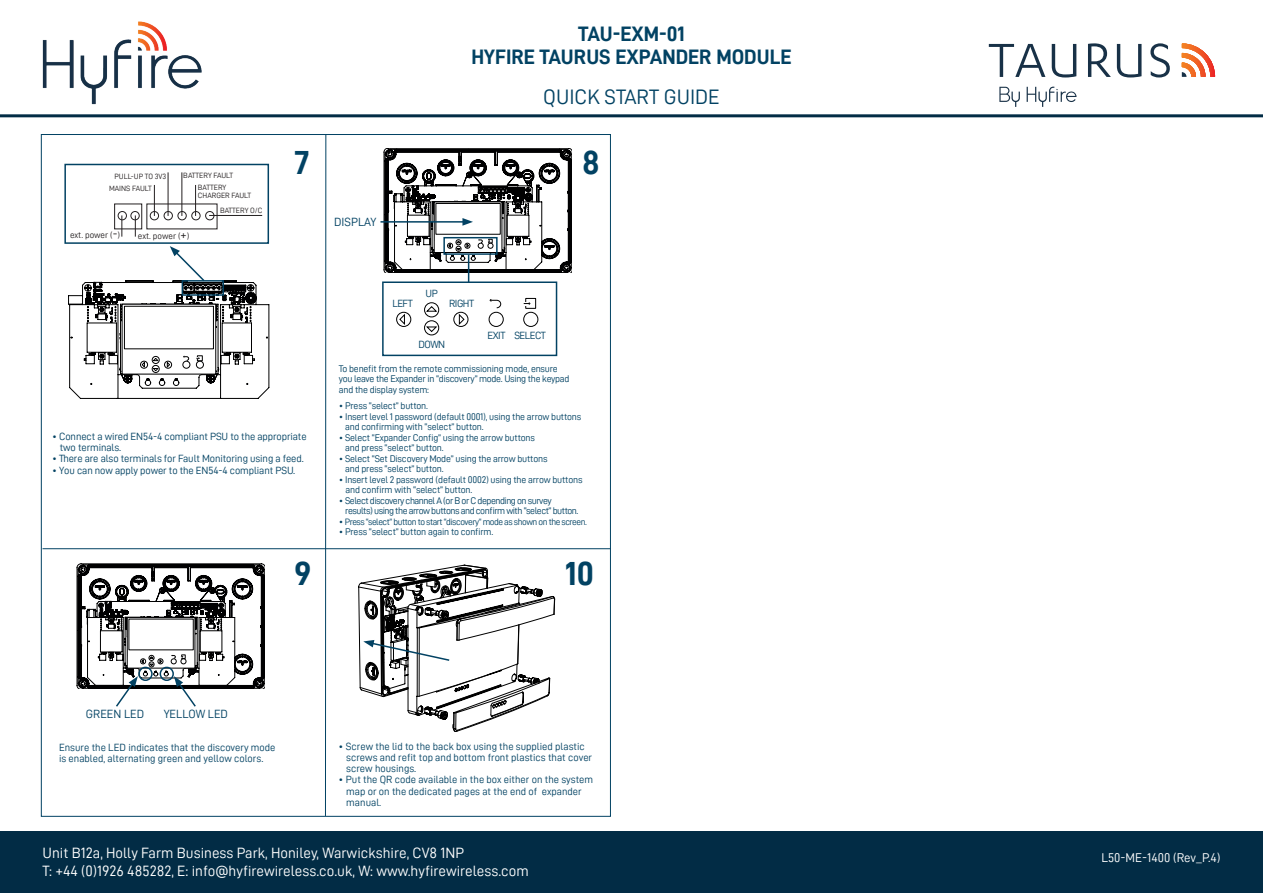
<style>
.page{position:relative;width:1263px;height:893px;background:#fff}
.page>*{position:absolute;margin:0;border:0;box-sizing:border-box;transform-origin:0 0}
.t1{font:33.6px "D DIN Bold";color:#024263}
.t2{font:21px/22.5px "D DIN Bold";color:#024263;text-align:center}
.t3{font:21px "D DIN";color:#024263}
.t4{font:15px/18px "D DIN";color:#fff}
.t5{font:12.75px "D DIN";color:#fff}
.t6{font:12px "D DIN";color:#024263}
.t7{font:10.5px/11.1px "D DIN";color:#024263}
.t8{font:10.5px "D DIN";letter-spacing:-.05em;color:#024263}
.t9{font:9.75px/10.5px "D DIN";letter-spacing:-.02em;color:#024263}
.t10{font:9.75px/10.5px "D DIN";letter-spacing:-.05em;color:#024263}
.t11{font:9.3px "D DIN";letter-spacing:-.05em;color:#024263}
.t12{font:9px "D DIN";color:#231f20}
.t13{font:7.65px/11.7px "D DIN";color:#231f20}
.s1{font-size:12px}
.s2{font-size:9.75px}
</style>
<div class="page">
<div style="left:382px;top:281px;width:175px;height:75px;border:2px solid #024263"></div>
<hr style="left:325px;top:134px;width:1px;height:682px;background:#024263">
<hr style="left:43px;top:548px;width:568px;height:1px;background:#024263">
<svg style="left:77px;top:564px;width:187px;height:143px"></svg>
<div style="left:160px;top:667px;width:14px;height:14px;border:2px solid #024263;border-radius:50%"></div>
<hr style="left:380px;top:221px;width:85px;height:2px;background:#024263">
<svg style="left:384px;top:148px;width:187px;height:135px"></svg>
<div style="left:114px;top:204px;width:28px;height:25px;border:1px solid #231f20"></div>
<div style="left:150px;top:211px;width:9px;height:9px;border:1px solid #231f20;border-radius:50%"></div>
<div style="left:164px;top:211px;width:9px;height:9px;border:1px solid #231f20;border-radius:50%"></div>
<div style="left:178px;top:211px;width:8px;height:9px;border:1px solid #231f20;border-radius:50%"></div>
<div style="left:192px;top:211px;width:8px;height:9px;border:1px solid #231f20;border-radius:50%"></div>
<div style="left:205px;top:211px;width:9px;height:9px;border:1px solid #231f20;border-radius:50%"></div>
<div style="left:118px;top:211px;width:9px;height:9px;border:1px solid #231f20;border-radius:50%"></div>
<div style="left:131px;top:211px;width:8px;height:9px;border:1px solid #231f20;border-radius:50%"></div>
<hr style="left:209px;top:215px;width:53px;height:1px;background:#231f20">
<hr style="left:168px;top:172px;width:1px;height:44px;background:#231f20">
<hr style="left:181px;top:172px;width:1px;height:44px;background:#231f20">
<hr style="left:195px;top:185px;width:1px;height:31px;background:#231f20">
<svg style="left:121px;top:215px;width:1px;height:22px"></svg>
<svg style="left:135px;top:215px;width:1px;height:22px"></svg>
<svg style="left:68px;top:246px;width:201px;height:153px"></svg>
<hr style="left:154px;top:185px;width:1px;height:31px;background:#231f20">
<div style="left:64px;top:164px;width:205px;height:80px;border:2px solid #024263"></div>
<svg style="left:358px;top:565px;width:197px;height:167px"></svg>
<svg style="left:424px;top:303px;width:15px;height:14px"></svg>
<div style="left:424px;top:302px;width:15px;height:15px;border:1px solid #000001;border-radius:50%"></div>
<div style="left:424px;top:320px;width:15px;height:15px;border:1px solid #000001;border-radius:50%"></div>
<div style="left:453px;top:312px;width:15px;height:15px;border:1px solid #000001;border-radius:50%"></div>
<div style="left:396px;top:312px;width:15px;height:15px;border:1px solid #000001;border-radius:50%"></div>
<svg style="left:426px;top:306px;width:12px;height:6px"></svg>
<svg style="left:425px;top:326px;width:12px;height:7px"></svg>
<svg style="left:399px;top:313px;width:6px;height:12px"></svg>
<svg style="left:458px;top:314px;width:7px;height:12px"></svg>
<div style="left:489px;top:312px;width:15px;height:15px;border:1px solid #000001;border-radius:50%"></div>
<div style="left:523px;top:312px;width:15px;height:15px;border:1px solid #000001;border-radius:50%"></div>
<svg style="left:489px;top:299px;width:12px;height:10px"></svg>
<div style="left:525px;top:298px;width:11px;height:11px;border:1px solid #000001"></div>
<svg style="left:524px;top:302px;width:7px;height:3px"></svg>
<hr style="left:0;top:114px;width:1263px;height:3px;background:#022c45">
<div style="left:0;top:831px;width:1263px;height:62px;background:#022c45"></div>
<img style="left:34px;top:21px;width:173px;height:94px">
<svg style="left:989px;top:44px;width:56px;height:33px"></svg>
<svg style="left:1052px;top:44px;width:24px;height:33px"></svg>
<svg style="left:1088px;top:43px;width:23px;height:34px"></svg>
<svg style="left:1117px;top:44px;width:24px;height:33px"></svg>
<svg style="left:1150px;top:43px;width:20px;height:34px"></svg>
<svg style="left:1182px;top:43px;width:33px;height:34px"></svg>
<svg style="left:1027px;top:86px;width:49px;height:21px"></svg>
<svg style="left:999px;top:87px;width:21px;height:20px"></svg>
<p class="t13" style="left:115px;top:170px;width:53px">PULL-UP TO 3V3</p>
<p class="t13" style="left:198px;top:170px;width:37px;text-indent:-15px">BATTERY FAULT<br>BATTERY</p>
<p class="t13" style="left:220px;top:187px;width:44px;line-height:15px;text-indent:-22px">CHARGER FAULT<br>BATTERY O/C</p>
<p class="t12" style="left:70px;top:230px;width:51px">ext. power (<span class="s1">-</span>)</p>
<p class="t12" style="left:138px;top:231px;width:53px">ext. power (<span class="s1">+</span>)</p>
<p class="t13" style="left:109px;top:182px;width:44px">MAINS FAULT</p>
<h1 class="t1" style="left:294px;top:143px;width:17px">7</h1>
<p class="t7" style="left:60px;top:431px;width:248px;text-indent:-8px">• Connect a wired EN54-4 compliant PSU to the appropriate two terminals.</p>
<p class="t7" style="left:52px;top:453px;width:253px">• There are also terminals for Fault Monitoring using a feed.</p>
<p class="t7" style="left:52px;top:464px;width:245px">• You can now apply power to the EN54-4 compliant PSU.</p>
<h1 class="t1" style="left:294px;top:555px;width:19px">9</h1>
<h2 class="t2" style="left:471px;top:23px;width:322px">TAU-EXM-01<br>HYFIRE TAURUS EXPANDER MODULE</h2>
<h2 class="t3" style="left:543px;top:86px;width:178px">QUICK START GUIDE</h2>
<p class="t6" style="left:334px;top:215px;width:44px">DISPLAY</p>
<p class="t7" style="left:426px;top:288px;width:14px">UP</p>
<p class="t7" style="left:392px;top:297px;width:22px">LEFT</p>
<p class="t7" style="left:449px;top:297px;width:26px">RIGHT</p>
<p class="t7" style="left:418px;top:339px;width:28px">DOWN</p>
<p class="t8" style="left:488px;top:330px;width:60px">EXIT SELECT</p>
<h1 class="t1" style="left:582px;top:143px;width:19px">8</h1>
<p class="t9" style="left:339px;top:363px;width:232px">To benefit from the remote commissioning mode, ensure you leave the Expander in “discovery” mode. Using the keypad and the display system:</p>
<p class="t9" style="left:339px;top:400px;width:91px">• Press “select” button.</p>
<p class="t9" style="left:345px;top:411px;width:238px;text-indent:-6px">• Insert level 1 password (default 0001), using the arrow buttons and confirming with “select” button.</p>
<p class="t9" style="left:345px;top:432px;width:191px;text-indent:-6px">• Select “Expander Config” using the arrow buttons and press “select” button.</p>
<p class="t9" style="left:345px;top:453px;width:204px;text-indent:-6px">• Select “Set Discovery Mode” using the arrow buttons and press “select” button.</p>
<p class="t9" style="left:346px;top:474px;width:238px;text-indent:-7px">• Insert level 2 password (default 0002) using the arrow buttons and confirm with “select” button.</p>
<p class="t10" style="left:345px;top:495px;width:235px;text-indent:-6px">• Select discovery channel A (or B or C depending on survey results) using the arrow buttons and confirm with “select” button.</p>
<p class="t11" style="left:339px;top:516px;width:250px"><span class="s2">•</span> Press “select” button to start “discovery” mode as shown on the screen.</p>
<p class="t9" style="left:339px;top:526px;width:156px">• Press “select” button again to confirm.</p>
<h1 class="t1" style="left:565px;top:555px;width:30px">10</h1>
<p class="t6" style="left:86px;top:708px;width:60px">GREEN LED</p>
<p class="t6" style="left:164px;top:708px;width:66px">YELLOW LED</p>
<p class="t7" style="left:59px;top:742px;width:218px">Ensure the LED indicates that the discovery mode is enabled, alternating green and yellow colors.</p>
<p class="t7" style="left:346px;top:740px;width:247px;text-indent:-8px">• Screw the lid to the back box using the supplied plastic screws and refit top and bottom front plastics that cover screw housings.</p>
<p class="t7" style="left:346px;top:774px;width:248px;text-indent:-8px">• Put the QR code available in the box either on the system map or on the dedicated pages at the end of expander manual.</p>
<h3 class="t4" style="left:43px;top:843px;width:488px">Unit B12a, Holly Farm Business Park, Honiley, Warwickshire, CV8 1NP<br>T: +44 (0)1926 485282, E: info@hyfirewireless.co.uk, W: www.hyfirewireless.com</h3>
<h3 class="t5" style="left:1101px;top:851px;width:121px">L50-ME-1400 (Rev_P.4)</h3>
</div>
